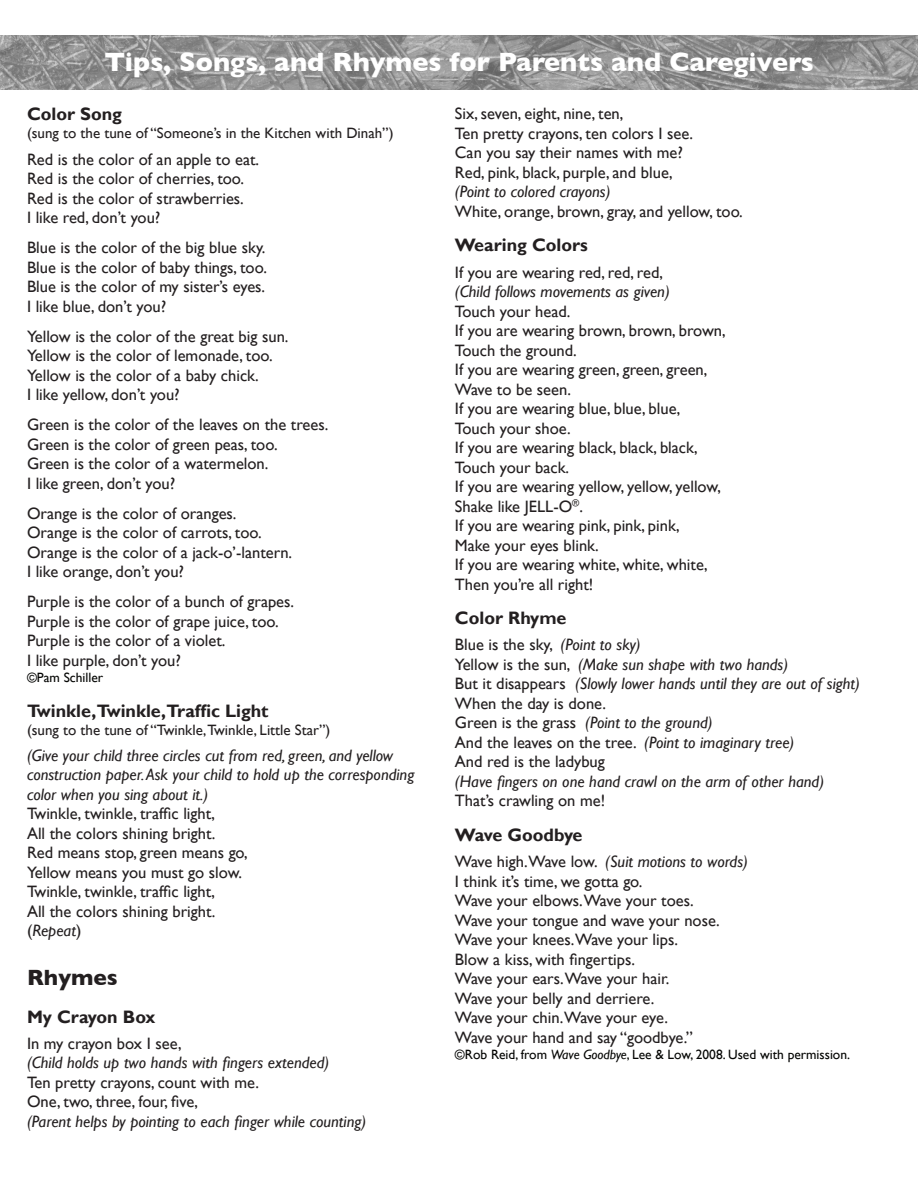
<style>
.page{position:relative;width:918px;height:1188px;background:#fff}
.page>*{position:absolute;margin:0;border:0;box-sizing:border-box;transform-origin:0 0}
.t1{font:700 27px "Gill Sans";color:#fff}
.Large_Header{font:700 22.5px "Gill Sans";color:#231f20}
.Song_Title{font:700 18px "Gill Sans";color:#231f20}
.Song_Title-2{font:700 18px "Gill Sans";letter-spacing:-.02em;color:#231f20}
.Song_Body_1st{font:16.5px/19.5px "Gill Sans";color:#231f20}
.Song_Body{font:16.5px/19.5px "Gill Sans";color:#231f20}
.Song_Body_1st-2{font:italic 16.5px/19.5px "Gill Sans";color:#231f20}
.Song_Title-3{font:15px "Gill Sans";color:#231f20}
.song_copyright_line{font:13.5px "Gill Sans";color:#040503}
.s1{font-style:italic}
.s2{font-style:normal}
</style>
<div class="page">
<img style="left:0;top:36px;width:918px;height:54px">
<p class="t1" style="left:105px;top:46px;width:711px">Tips, Songs, and Rhymes for Parents and Caregivers</p>
<p class="Song_Title" style="left:27px;top:104px;width:97px">Color Song</p>
<p class="Song_Title-3" style="left:27px;top:125px;width:368px">(sung to the tune of “Someone’s in the Kitchen with Dinah”)</p>
<p class="Song_Body_1st" style="left:27px;top:150px;width:234px">Red is the color of an apple to eat.<br>Red is the color of cherries, too.<br>Red is the color of strawberries.<br>I like red, don’t you?</p>
<p class="Song_Body" style="left:27px;top:238px;width:241px;text-align:justify">Blue is the color of the big blue sky.<br>Blue is the color of baby things, too.<br>Blue is the color of my sister’s eyes.<br>I like blue, don’t you?</p>
<p class="Song_Body" style="left:27px;top:327px;width:263px">Yellow is the color of the great big sun.<br>Yellow is the color of lemonade, too.<br>Yellow is the color of a baby chick.<br>I like yellow, don’t you?</p>
<p class="Song_Body" style="left:27px;top:415px;width:303px">Green is the color of the leaves on the trees.<br>Green is the color of green peas, too.<br>Green is the color of a watermelon.<br>I like green, don’t you?</p>
<p class="Song_Body" style="left:27px;top:504px;width:267px">Orange is the color of oranges.<br>Orange is the color of carrots, too.<br>Orange is the color of a jack-o’-lantern.<br>I like orange, don’t you?</p>
<p class="Song_Body" style="left:27px;top:592px;width:269px">Purple is the color of a bunch of grapes.<br>Purple is the color of grape juice, too.<br>Purple is the color of a violet.<br>I like purple, don’t you?</p>
<p class="song_copyright_line" style="left:27px;top:670px;width:78px">©Pam Schiller</p>
<p class="Song_Title" style="left:27px;top:700px;width:243px">Twinkle,Twinkle,Traffic Light</p>
<p class="Song_Title-3" style="left:27px;top:721px;width:305px">(sung to the tune of “Twinkle,Twinkle, Little Star”)</p>
<p class="Song_Body_1st" style="left:27px;top:746px;width:389px"><span class="s1">(Give your child three circles cut from red, green, and yellow construction paper. Ask your child to hold up the corresponding color when you sing about it.)<br></span>Twinkle, twinkle, traffic light,<br>All the colors shining bright.<br>Red means stop, green means go,<br>Yellow means you must go slow.<br>Twinkle, twinkle, traffic light,<br>All the colors shining bright.<br>(<span class="s1">Repeat</span>)</p>
<p class="Large_Header" style="left:27px;top:964px;width:92px">Rhymes</p>
<p class="Song_Title" style="left:27px;top:1006px;width:130px">My Crayon Box</p>
<p class="Song_Body_1st-2" style="left:27px;top:1034px;width:341px"><span class="s2">In my crayon box I see,<br></span>(Child holds up two hands with fingers extended)<br><span class="s2">Ten pretty crayons, count with me.<br>One, two, three, four, five,<br></span>(Parent helps by pointing to each finger while counting)</p>
<p class="Song_Body_1st" style="left:455px;top:104px;width:289px">Six, seven, eight, nine, ten,<br>Ten pretty crayons, ten colors I see.<br>Can you say their names with me?<br>Red, pink, black, purple, and blue,<br><span class="s1">(Point to colored crayons)<br></span>White, orange, brown, gray, and yellow, too.</p>
<p class="Song_Title" style="left:455px;top:234px;width:134px">Wearing Colors</p>
<p class="Song_Body_1st" style="left:455px;top:263px;width:272px">If you are wearing red, red, red,<br><span class="s1">(Child follows movements as given)<br></span>Touch your head.<br>If you are wearing brown, brown, brown,<br>Touch the ground.<br>If you are wearing green, green, green,<br>Wave to be seen.<br>If you are wearing blue, blue, blue,<br>Touch your shoe.<br>If you are wearing black, black, black,<br>Touch your back.<br>If you are wearing yellow, yellow, yellow,<br>Shake like JELL-O<sup>®</sup>.<br>If you are wearing pink, pink, pink,<br>Make your eyes blink.<br>If you are wearing white, white, white,<br>Then you’re all right!</p>
<p class="Song_Title" style="left:455px;top:607px;width:113px">Color Rhyme</p>
<p class="Song_Body_1st-2" style="left:455px;top:635px;width:407px"><span class="s2">Blue is the sky,</span> (Point to sky)<br><span class="s2">Yellow is the sun,</span> (Make sun shape with two hands)<br><span class="s2">But it disappears</span> (Slowly lower hands until they are out of sight)<br><span class="s2">When the day is done.<br>Green is the grass</span> (Point to the ground)<br><span class="s2">And the leaves on the tree.</span> (Point to imaginary tree)<br><span class="s2">And red is the ladybug<br></span>(Have fingers on one hand crawl on the arm of other hand)<br><span class="s2">That’s crawling on me!</span></p>
<p class="Song_Title-2" style="left:455px;top:824px;width:129px">Wave Goodbye</p>
<p class="Song_Body_1st" style="left:455px;top:852px;width:295px">Wave high.Wave low. <span class="s1">(Suit motions to words)<br></span>I think it’s time, we gotta go.<br>Wave your elbows.Wave your toes.<br>Wave your tongue and wave your nose.<br>Wave your knees.Wave your lips.<br>Blow a kiss, with fingertips.<br>Wave your ears.Wave your hair.<br>Wave your belly and derriere.<br>Wave your chin.Wave your eye.<br>Wave your hand and say “goodbye.”</p>
<p class="song_copyright_line" style="left:455px;top:1047px;width:397px">©Rob Reid, from <span class="s1">Wave Goodbye</span>, Lee &amp; Low, 2008. Used with permission.</p>
</div>
